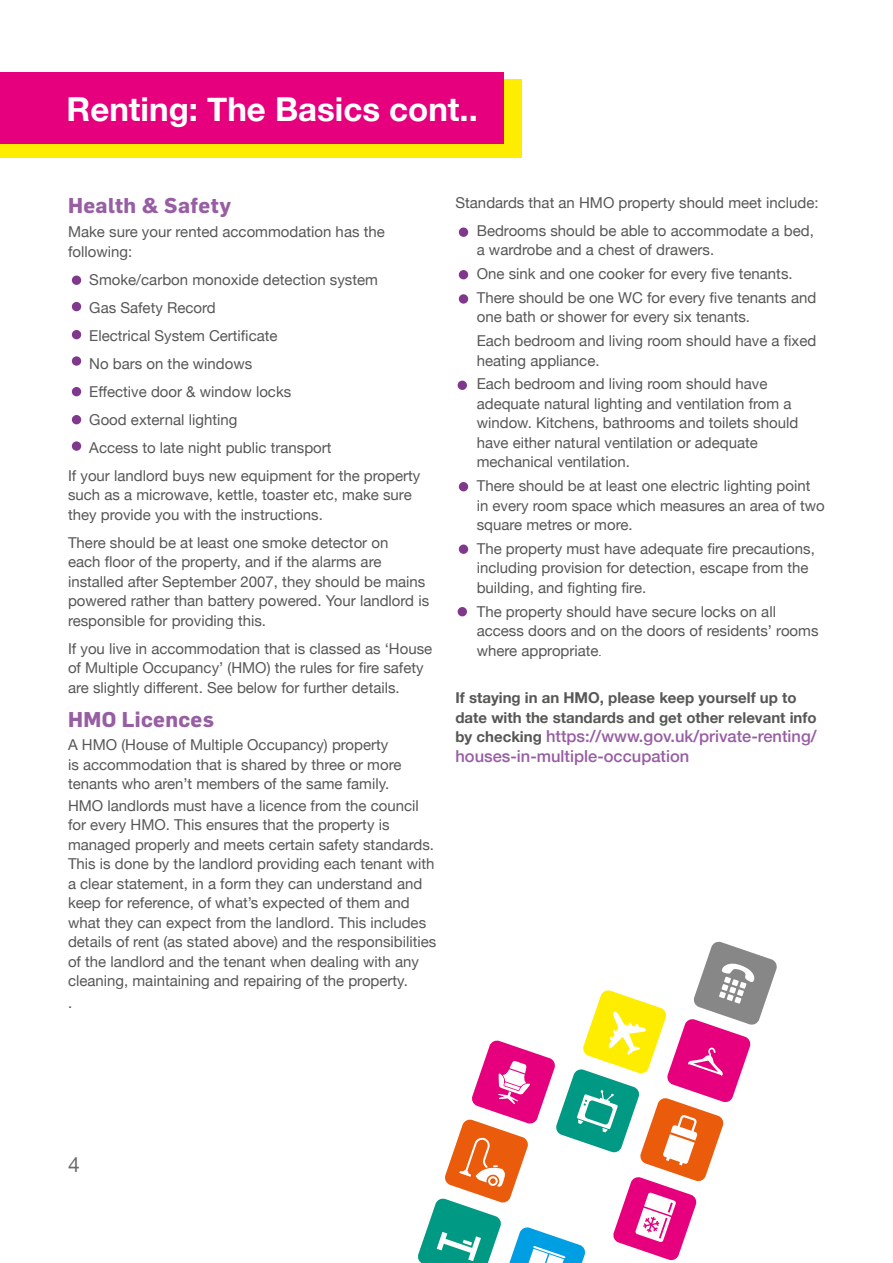
<style>
.page{position:relative;width:893px;height:1263px;background:#fff}
.page>*{position:absolute;margin:0;border:0;box-sizing:border-box;transform-origin:0 0}
.t1{font:700 33px "Helvetica Neue";color:#fff}
.t2{font:700 21px "Flama";letter-spacing:.02em;color:#975ea3}
.t3{font:21px "Helvetica Neue";color:#6b6b6a}
.t4{font:500 16.5px/19.5px "Helvetica Neue";color:#975ea3}
.t5{font:15px/19.5px "Helvetica Neue";color:#575756}
.t6{font:700 15px/19.5px "Helvetica Neue";color:#575756}
.s1{font-size:9px;color:#1a1a1a}
.s2{font-weight:700;font-size:15px;color:#575756}
</style>
<div class="page">
<div style="left:459px;top:270px;width:9px;height:9px;background:#80388d;border-radius:50%"></div>
<div style="left:459px;top:294px;width:9px;height:10px;background:#80388d;border-radius:50%"></div>
<div style="left:458px;top:381px;width:9px;height:9px;background:#80388d;border-radius:50%"></div>
<div style="left:459px;top:482px;width:9px;height:9px;background:#80388d;border-radius:50%"></div>
<div style="left:459px;top:544px;width:9px;height:10px;background:#80388d;border-radius:50%"></div>
<div style="left:458px;top:607px;width:9px;height:9px;background:#80388d;border-radius:50%"></div>
<div style="left:459px;top:227px;width:9px;height:10px;background:#80388d;border-radius:50%"></div>
<div style="left:72px;top:276px;width:9px;height:9px;background:#80388d;border-radius:50%"></div>
<div style="left:72px;top:330px;width:9px;height:9px;background:#80388d;border-radius:50%"></div>
<div style="left:72px;top:415px;width:9px;height:9px;background:#80388d;border-radius:50%"></div>
<div style="left:72px;top:302px;width:9px;height:9px;background:#80388d;border-radius:50%"></div>
<div style="left:72px;top:387px;width:9px;height:9px;background:#80388d;border-radius:50%"></div>
<div style="left:72px;top:356px;width:9px;height:10px;background:#80388d;border-radius:50%"></div>
<div style="left:72px;top:441px;width:9px;height:10px;background:#80388d;border-radius:50%"></div>
<div style="left:0;top:79px;width:521px;height:79px;background:#ffed00"></div>
<div style="left:0;top:72px;width:503px;height:72px;background:#e6007d"></div>
<svg style="left:418px;top:941px;width:359px;height:322px"></svg>
<h1 class="t1" style="left:67px;top:84px;width:413px">Renting: The Basics cont..</h1>
<h2 class="t2" style="left:68px;top:191px;width:164px">Health &amp; Safety</h2>
<p class="t5" style="left:68px;top:223px;width:318px">Make sure your rented accommodation has the following:</p>
<p class="t5" style="left:89px;top:270px;width:290px">Smoke/carbon monoxide detection system</p>
<p class="t5" style="left:89px;top:298px;width:128px">Gas Safety Record</p>
<p class="t5" style="left:89px;top:326px;width:190px">Electrical System Certificate</p>
<p class="t5" style="left:89px;top:354px;width:165px">No bars on the windows</p>
<p class="t5" style="left:89px;top:382px;width:203px">Effective door &amp; window locks</p>
<p class="t5" style="left:89px;top:410px;width:150px">Good external lighting</p>
<p class="t5" style="left:89px;top:438px;width:244px">Access to late night public transport</p>
<p class="t5" style="left:68px;top:466px;width:354px">If your landlord buys new equipment for the property</p>
<p class="t5" style="left:68px;top:486px;width:345px">such as a microwave, kettle, toaster etc, make sure they provide you with the instructions.</p>
<p class="t5" style="left:68px;top:533px;width:363px">There should be at least one smoke detector on<br>each floor of the property, and if the alarms are installed after September 2007, they should be mains powered rather than battery powered. Your landlord is responsible for providing this.</p>
<p class="t5" style="left:68px;top:639px;width:366px">If you live in accommodation that is classed as ‘House of Multiple Occupancy’ (HMO) the rules for fire safety are slightly different. See below for further details.</p>
<h2 class="t2" style="left:68px;top:704px;width:148px">HMO Licences</h2>
<p class="t5" style="left:68px;top:736px;width:335px">A HMO (House of Multiple Occupancy) property is accommodation that is shared by three or more tenants who aren’t members of the same family.</p>
<p class="t5" style="left:68px;top:797px;width:370px">HMO landlords must have a licence from the council for every HMO. This ensures that the property is managed properly and meets certain safety standards.<br>This is done by the landlord providing each tenant with a clear statement, in a form they can understand and keep for reference, of what’s expected of them and what they can expect from the landlord. This includes details of rent (as stated above) and the responsibilities of the landlord and the tenant when dealing with any cleaning, maintaining and repairing of the property.</p>
<p class="t5" style="left:68px;top:994px;width:6px">.</p>
<p class="t5" style="left:477px;top:189px;width:343px;line-height:28px;text-indent:-21px">Standards that an HMO property should meet include:<br>Bedrooms should be able to accommodate a bed,</p>
<p class="t5" style="left:477px;top:239px;width:341px;line-height:23.7px">a wardrobe and a chest of drawers.<br>One sink and one cooker for every five tenants.<br>There should be one WC for every five tenants and</p>
<p class="t5" style="left:477px;top:306px;width:341px;line-height:23.7px">one bath or shower for every six tenants.<br>Each bedroom and living room should have a fixed</p>
<p class="t5" style="left:477px;top:349px;width:292px;line-height:23.7px">heating appliance.<br>Each bedroom and living room should have</p>
<p class="t5" style="left:477px;top:395px;width:323px">adequate natural lighting and ventilation from a window. Kitchens, bathrooms and toilets should have either natural ventilation or adequate mechanical ventilation.</p>
<p class="t5" style="left:477px;top:477px;width:350px">There should be at least one electric lighting point in every room space which measures an area of two square metres or more.</p>
<p class="t5" style="left:477px;top:540px;width:340px">The property must have adequate fire precautions, including provision for detection, escape from the building, and fighting fire.</p>
<p class="t5" style="left:477px;top:602px;width:343px">The property should have secure locks on all access doors and on the doors of residents’ rooms where appropriate<span class="s1">.</span></p>
<p class="t6" style="left:455px;top:688px;width:363px">If staying in an HMO, please keep yourself up to date with the standards and get other relevant info</p>
<p class="t4" style="left:455px;top:725px;width:363px"><span class="s2">by checking</span> https://www.gov.uk/private-renting/ houses-in-multiple-occupation</p>
<h2 class="t3" style="left:68px;top:1150px;width:13px">4</h2>
</div>
